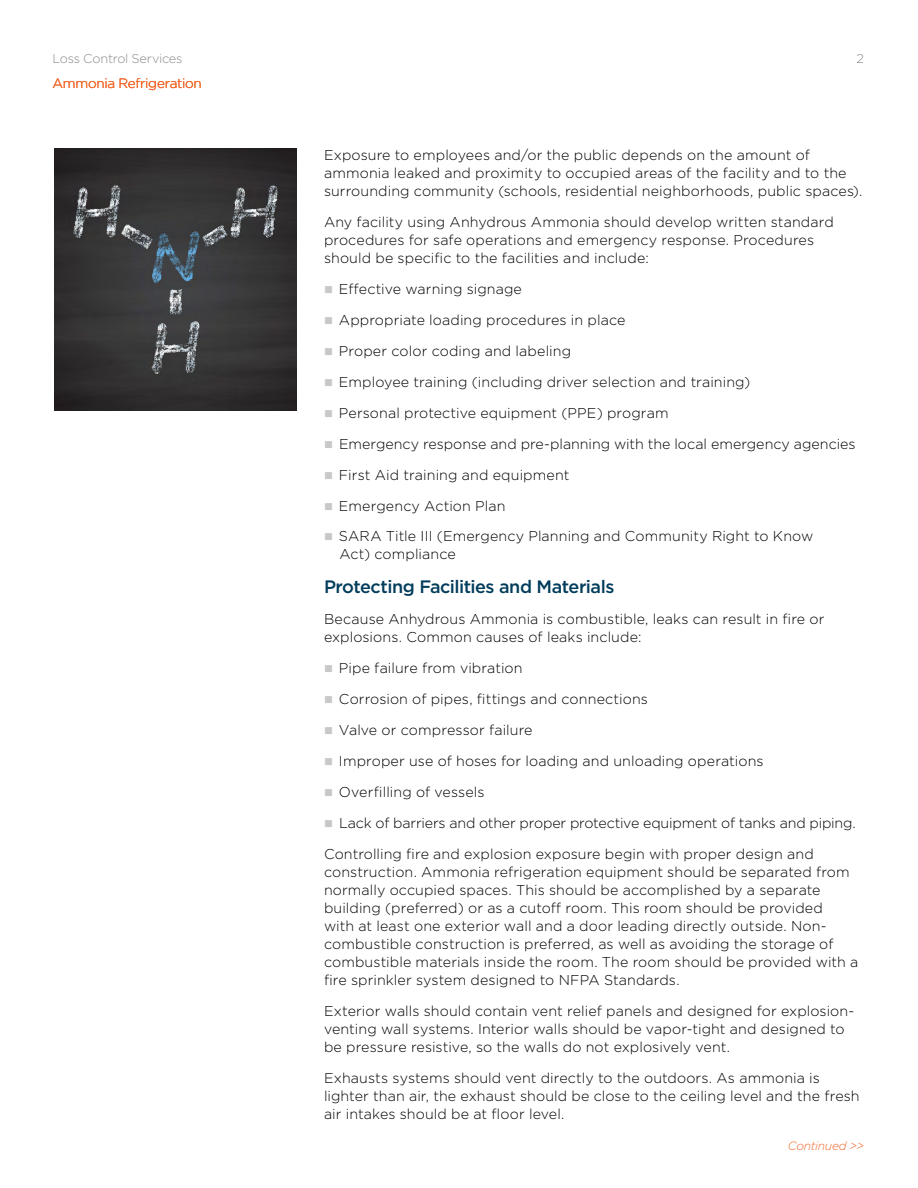
<style>
.page{position:relative;width:918px;height:1188px;background:#fff}
.page>*{position:absolute;margin:0;border:0;box-sizing:border-box;transform-origin:0 0}
.Body_Text{font:500 18px "Gotham";letter-spacing:-.03em;color:#013c5b}
.Body_Text-2{font:300 14.25px/18px "Gotham";letter-spacing:.005em;color:#000}
.t1{font:300 13.5px "Gotham";letter-spacing:-.02em;color:#f2682a}
.t2{font:300 12.75px "Gotham";letter-spacing:-.02em;color:#8a8a8d}
.t3{font:italic 300 12px "Gotham";letter-spacing:-.02em;color:#f2682a}
.s1{color:#cac8c7}
</style>
<div class="page">
<img style="left:54px;top:148px;width:243px;height:263px">
<p class="t2" style="left:53px;top:50px;width:131px">Loss Control Services</p>
<p class="t2" style="left:856px;top:50px;width:9px">2</p>
<p class="t1" style="left:52px;top:75px;width:151px">Ammonia Refrigeration</p>
<p class="Body_Text-2" style="left:324px;top:145px;width:540px">Exposure to employees and/or the public depends on the amount of ammonia leaked and proximity to occupied areas of the facility and to the surrounding community (schools, residential neighborhoods, public spaces).</p>
<p class="Body_Text-2" style="left:324px;top:212px;width:511px">Any facility using Anhydrous Ammonia should develop written standard procedures for safe operations and emergency response. Procedures should be specific to the facilities and include:</p>
<p class="Body_Text-2" style="left:324px;top:279px;width:199px"><span class="s1">■</span> Effective warning signage</p>
<p class="Body_Text-2" style="left:324px;top:310px;width:303px"><span class="s1">■</span> Appropriate loading procedures in place</p>
<p class="Body_Text-2" style="left:324px;top:341px;width:249px"><span class="s1">■</span> Proper color coding and labeling</p>
<p class="Body_Text-2" style="left:324px;top:372px;width:428px"><span class="s1">■</span> Employee training (including driver selection and training)</p>
<p class="Body_Text-2" style="left:324px;top:403px;width:346px"><span class="s1">■</span> Personal protective equipment (PPE) program</p>
<p class="Body_Text-2" style="left:324px;top:434px;width:533px"><span class="s1">■</span> Emergency response and pre-planning with the local emergency agencies</p>
<p class="Body_Text-2" style="left:324px;top:465px;width:247px"><span class="s1">■</span> First Aid training and equipment</p>
<p class="Body_Text-2" style="left:324px;top:496px;width:183px"><span class="s1">■</span> Emergency Action Plan</p>
<p class="Body_Text-2" style="left:339px;top:527px;width:475px;text-indent:-15px"><span class="s1">■</span> SARA Title III (Emergency Planning and Community Right to Know<br>Act) compliance</p>
<p class="Body_Text" style="left:324px;top:575px;width:292px">Protecting Facilities and Materials</p>
<p class="Body_Text-2" style="left:324px;top:610px;width:502px">Because Anhydrous Ammonia is combustible, leaks can result in fire or explosions. Common causes of leaks include:</p>
<p class="Body_Text-2" style="left:324px;top:659px;width:200px"><span class="s1">■</span> Pipe failure from vibration</p>
<p class="Body_Text-2" style="left:324px;top:690px;width:325px"><span class="s1">■</span> Corrosion of pipes, fittings and connections</p>
<p class="Body_Text-2" style="left:324px;top:721px;width:210px"><span class="s1">■</span> Valve or compressor failure</p>
<p class="Body_Text-2" style="left:324px;top:752px;width:441px"><span class="s1">■</span> Improper use of hoses for loading and unloading operations</p>
<p class="Body_Text-2" style="left:324px;top:783px;width:162px"><span class="s1">■</span> Overfilling of vessels</p>
<p class="Body_Text-2" style="left:324px;top:814px;width:533px"><span class="s1">■</span> Lack of barriers and other proper protective equipment of tanks and piping.</p>
<p class="Body_Text-2" style="left:324px;top:845px;width:536px">Controlling fire and explosion exposure begin with proper design and construction. Ammonia refrigeration equipment should be separated from normally occupied spaces. This should be accomplished by a separate building (preferred) or as a cutoff room. This room should be provided<br>with at least one exterior wall and a door leading directly outside. Non&shy;combustible construction is preferred, as well as avoiding the storage of combustible materials inside the room. The room should be provided with a fire sprinkler system designed to NFPA Standards.</p>
<p class="Body_Text-2" style="left:324px;top:1002px;width:532px">Exterior walls should contain vent relief panels and designed for explosion&shy;venting wall systems. Interior walls should be vapor-tight and designed to be pressure resistive, so the walls do not explosively vent.</p>
<p class="Body_Text-2" style="left:324px;top:1069px;width:537px">Exhausts systems should vent directly to the outdoors. As ammonia is lighter than air, the exhaust should be close to the ceiling level and the fresh air intakes should be at floor level.</p>
<p class="t3" style="left:788px;top:1138px;width:78px">Continued &gt;&gt;</p>
</div>
